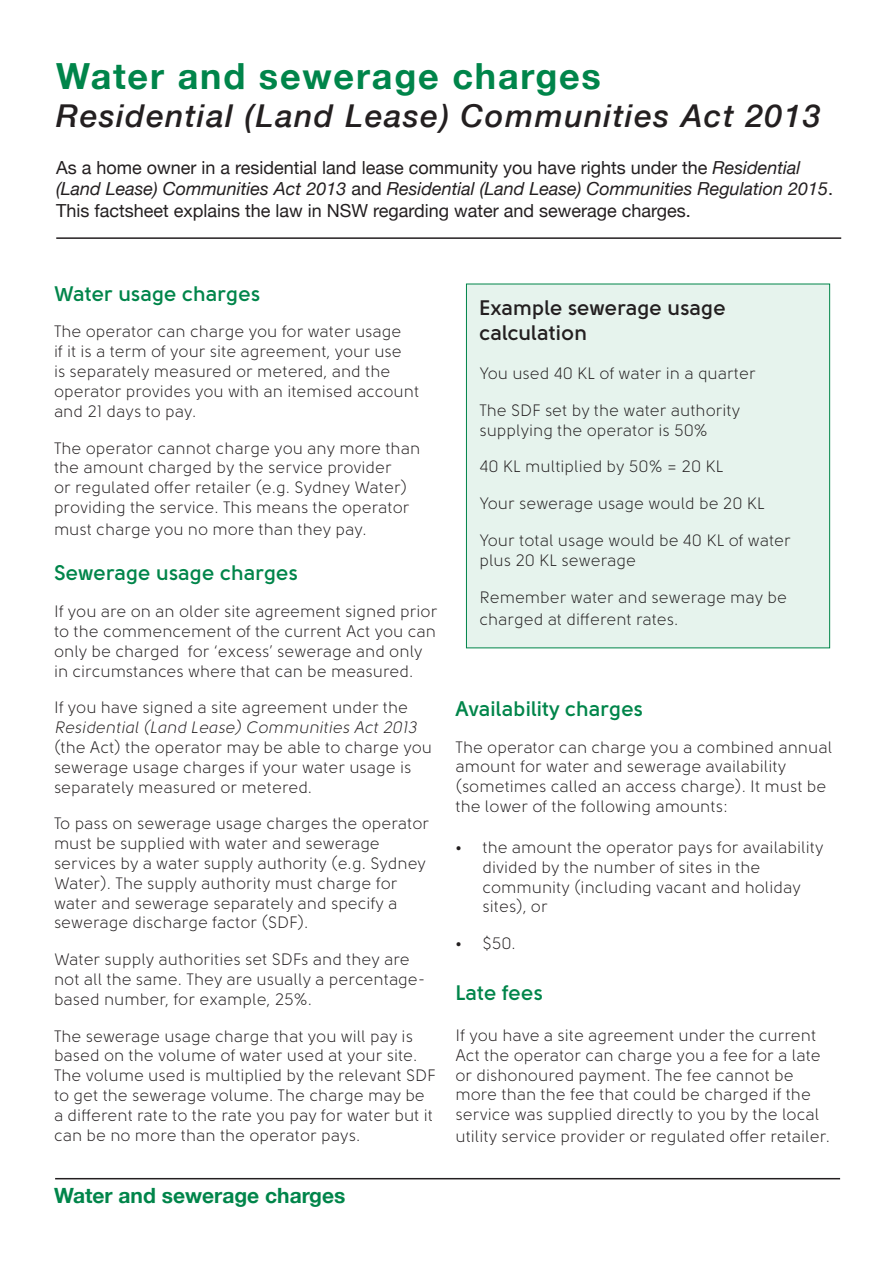
<style>
.page{position:relative;width:893px;height:1263px;background:#fff}
.page>*{position:absolute;margin:0;border:0;box-sizing:border-box;transform-origin:0 0}
.t1{font:700 36px "Helvetica Neue";letter-spacing:.05em;color:#00854a}
.t2{font:italic 500 31.5px "Helvetica Neue";letter-spacing:.05em;color:#231f20}
.Heading_fact_sheet{font:700 21px "Solomon Sans Semi";color:#00854a}
.Heading_fact_sheet-2{font:700 21px/25.2px "Solomon Sans Semi";color:#231f20}
.Heading_fact_sheet-3{font:700 21px "Helvetica Neue";color:#00854a}
.t3{font:18px/21.6px "Helvetica Neue";color:#231f20}
.Heading_fact_sheet-4{font:16.5px/19.8px "Solomon Sans Book";color:#231f20}
.s1{font-style:italic}
.s2{font-family:"Solomon Sans Book Italic"}
</style>
<div class="page">
<hr style="left:55px;top:1178px;width:785px;height:1px;background:#231f20">
<hr style="left:56px;top:237px;width:785px;height:2px;background:#231f20">
<div style="left:466px;top:284px;width:364px;height:364px;background:#e6f3ed"></div>
<div style="left:466px;top:284px;width:364px;height:364px;border:1px solid #00854a"></div>
<p class="t1" style="left:56px;top:48px;width:546px">Water and sewerage charges</p>
<p class="t2" style="left:56px;top:89px;width:766px">Residential (Land Lease) Communities Act 2013</p>
<p class="t3" style="left:56px;top:158px;width:778px">As a home owner in a residential land lease community you have rights under the <span class="s1">Residential (Land Lease) Communities Act 2013</span> and <span class="s1">Residential (Land Lease) Communities Regulation 2015</span>.<br>This factsheet explains the law in NSW regarding water and sewerage charges.</p>
<p class="Heading_fact_sheet" style="left:54px;top:281px;width:208px">Water usage charges</p>
<p class="Heading_fact_sheet-4" style="left:54px;top:322px;width:367px">The operator can charge you for water usage<br>if it is a term of your site agreement, your use<br>is separately measured or metered, and the operator provides you with an itemised account and 21 days to pay.</p>
<p class="Heading_fact_sheet-4" style="left:54px;top:438px;width:368px">The operator cannot charge you any more than the amount charged by the service provider<br>or regulated offer retailer (e.g. Sydney Water) providing the service. This means the operator</p>
<p class="Heading_fact_sheet-4" style="left:54px;top:520px;width:314px">must charge you no more than they pay.</p>
<p class="Heading_fact_sheet" style="left:54px;top:561px;width:246px">Sewerage usage charges</p>
<p class="Heading_fact_sheet-4" style="left:54px;top:602px;width:385px">If you are on an older site agreement signed prior to the commencement of the current Act you can only be charged for ‘excess’ sewerage and only in circumstances where that can be measured.</p>
<p class="Heading_fact_sheet-4" style="left:54px;top:698px;width:380px">If you have signed a site agreement under the <span class="s2">Residential (Land Lease) Communities Act 2013 </span>(the Act) the operator may be able to charge you sewerage usage charges if your water usage is separately measured or metered.</p>
<p class="Heading_fact_sheet-4" style="left:54px;top:814px;width:377px">To pass on sewerage usage charges the operator must be supplied with water and sewerage services by a water supply authority (e.g. Sydney Water). The supply authority must charge for water and sewerage separately and specify a sewerage discharge factor (SDF).</p>
<p class="Heading_fact_sheet-4" style="left:54px;top:950px;width:373px">Water supply authorities set SDFs and they are not all the same. They are usually a percentage&shy;based number, for example, 25%.</p>
<p class="Heading_fact_sheet-4" style="left:54px;top:1026px;width:383px">The sewerage usage charge that you will pay is based on the volume of water used at your site.<br>The volume used is multiplied by the relevant SDF to get the sewerage volume. The charge may be a different rate to the rate you pay for water but it can be no more than the operator pays.</p>
<p class="Heading_fact_sheet-3" style="left:54px;top:1179px;width:293px">Water and sewerage charges</p>
<p class="Heading_fact_sheet-2" style="left:479px;top:295px;width:248px">Example sewerage usage calculation</p>
<p class="Heading_fact_sheet-4" style="left:479px;top:363px;width:278px">You used 40 KL of water in a quarter</p>
<p class="Heading_fact_sheet-4" style="left:479px;top:400px;width:262px">The SDF set by the water authority supplying the operator is 50%</p>
<p class="Heading_fact_sheet-4" style="left:479px;top:457px;width:246px">40 KL multiplied by 50% = 20 KL</p>
<p class="Heading_fact_sheet-4" style="left:479px;top:494px;width:287px">Your sewerage usage would be 20 KL</p>
<p class="Heading_fact_sheet-4" style="left:479px;top:530px;width:313px">Your total usage would be 40 KL of water plus 20 KL sewerage</p>
<p class="Heading_fact_sheet-4" style="left:479px;top:586px;width:309px;line-height:22.2px">Remember water and sewerage may be charged at different rates.</p>
<p class="Heading_fact_sheet" style="left:455px;top:696px;width:189px">Availability charges</p>
<p class="Heading_fact_sheet-4" style="left:455px;top:737px;width:378px">The operator can charge you a combined annual amount for water and sewerage availability (sometimes called an access charge). It must be the lower of the following amounts:</p>
<p class="Heading_fact_sheet-4" style="left:482px;top:837px;width:342px;text-indent:-27px">• the amount the operator pays for availability divided by the number of sites in the community (including vacant and holiday sites), or</p>
<p class="Heading_fact_sheet-4" style="left:455px;top:934px;width:62px">• $50.</p>
<p class="Heading_fact_sheet" style="left:455px;top:981px;width:89px">Late fees</p>
<p class="Heading_fact_sheet-4" style="left:455px;top:1025px;width:367px">If you have a site agreement under the current Act the operator can charge you a fee for a late or dishonoured payment. The fee cannot be more than the fee that could be charged if the service was supplied directly to you by the local</p>
<p class="Heading_fact_sheet-4" style="left:455px;top:1127px;width:376px">utility service provider or regulated offer retailer.</p>
</div>
